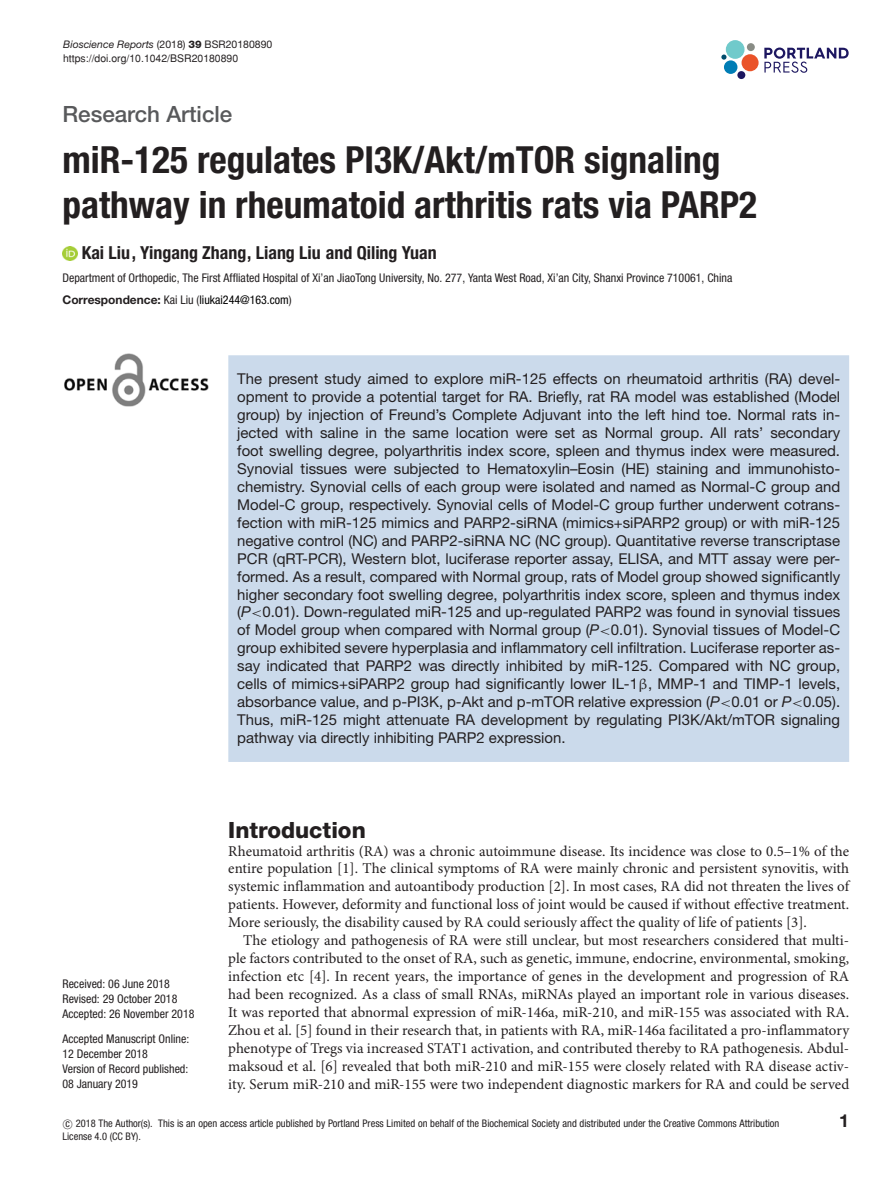
<style>
.page{position:relative;width:893px;height:1183px;background:#fff}
.page>*{position:absolute;margin:0;border:0;box-sizing:border-box;transform-origin:0 0}
.t1{font:700 condensed 37.35px/44.8px "Helvetica Neue LT Std";color:#231f20}
.t2{font:500 22.35px "Helvetica Neue LT Std";color:#58595b}
.t3{font:800 22.35px "Helvetica Neue LT Std";color:#231f20}
.t4{font:700 condensed 18px "Helvetica Neue LT Std";color:#231f20}
.t5{font:700 18px "Helvetica Neue LT Std";color:#231f20}
.t6{font:15px/18px "Helvetica Neue LT Std";color:#231f20;text-align:justify}
.t7{font:15px/18px "Minion Pro";color:#231f20;text-align:justify}
.t8{font:condensed 12px/15px "Helvetica Neue LT Std";color:#231f20}
.t9{font:condensed 10.5px/13.5px "Helvetica Neue LT Std";color:#231f20}
.t10{font:italic 10.5px "Helvetica Neue LT Std";color:#231f20}
.t11{font:10.5px "Helvetica";color:#231f20}
.s1{font-style:normal}
.s2{font-weight:800;font-style:normal}
.s3{font-weight:700;font-stretch:normal}
.s4{color:#000}
.s5{font-style:italic}
.s6{font-family:"RMTMI"}
.s7{font-family:"EURM10"}
.s8{font-family:"CMSY10";font-stretch:normal}
</style>
<div class="page">
<svg style="left:764px;top:48px;width:85px;height:25px"></svg>
<div style="left:726px;top:40px;width:18px;height:19px;background:#70cacb;border-radius:50%"></div>
<div style="left:741px;top:54px;width:18px;height:17px;background:#ea5329;border-radius:50%"></div>
<div style="left:724px;top:60px;width:13px;height:14px;background:#007db5;border-radius:50%"></div>
<div style="left:737px;top:71px;width:8px;height:8px;background:#1d1760;border-radius:50%"></div>
<div style="left:747px;top:43px;width:8px;height:8px;background:#888c85;border-radius:50%"></div>
<svg style="left:721px;top:54px;width:5px;height:6px"></svg>
<img style="left:62px;top:246px;width:16px;height:15px">
<img style="left:64px;top:353px;width:145px;height:53px">
<div style="left:228px;top:355px;width:621px;height:406px;background:#cbdaeb"></div>
<p class="t10" style="left:63px;top:40px;width:211px">Bioscience Reports <span class="s1">(2018)</span> <span class="s2">39</span> <span class="s1">BSR20180890</span></p>
<p class="t11" style="left:63px;top:54px;width:177px">https://doi.org/10.1042/BSR20180890</p>
<h2 class="t2" style="left:62px;top:106px;width:171px">Research Article</h2>
<h1 class="t1" style="left:62px;top:140px;width:696px">miR-125 regulates PI3K/Akt/mTOR signaling pathway in rheumatoid arthritis rats via PARP2</h1>
<p class="t4" style="left:82px;top:246px;width:356px">Kai Liu, Yingang Zhang, Liang Liu and Qiling Yuan</p>
<p class="t8" style="left:62px;top:267px;width:671px;line-height:22.4px">Department of Orthopedic, The First Affliated Hospital of Xi’an JiaoTong University, No. 277, Yanta West Road, Xi’an City, Shanxi Province 710061, China<br><span class="s3">Correspondence:</span> Kai Liu (<span class="s4">liukai244@163.com</span>)</p>
<p class="t6" style="left:237px;top:371px;width:604px">The present study aimed to explore miR-125 effects on rheumatoid arthritis (RA) devel&shy;opment to provide a potential target for RA. Briefly, rat RA model was established (Model group) by injection of Freund’s Complete Adjuvant into the left hind toe. Normal rats in&shy;jected with saline in the same location were set as Normal group. All rats’ secondary foot swelling degree, polyarthritis index score, spleen and thymus index were measured.<br>Synovial tissues were subjected to Hematoxylin–Eosin (HE) staining and immunohisto&shy;chemistry. Synovial cells of each group were isolated and named as Normal-C group and Model-C group, respectively. Synovial cells of Model-C group further underwent cotrans&shy;fection with miR-125 mimics and PARP2-siRNA (mimics+siPARP2 group) or with miR-125 negative control (NC) and PARP2-siRNA NC (NC group). Quantitative reverse transcriptase PCR (qRT-PCR), Western blot, luciferase reporter assay, ELISA, and MTT assay were per&shy;formed. As a result, compared with Normal group, rats of Model group showed significantly higher secondary foot swelling degree, polyarthritis index score, spleen and thymus index (<span class="s5">P</span><span class="s6">&lt;</span>0.01). Down-regulated miR-125 and up-regulated PARP2 was found in synovial tissues of Model group when compared with Normal group (<span class="s5">P</span><span class="s6">&lt;</span>0.01). Synovial tissues of Model-C group exhibited severe hyperplasia and inflammatory cell infiltration. Luciferase reporter as&shy;say indicated that PARP2 was directly inhibited by miR-125. Compared with NC group, cells of mimics+siPARP2 group had significantly lower IL-1<span class="s7">β</span>, MMP-1 and TIMP-1 levels, absorbance value, and p-PI3K, p-Akt and p-mTOR relative expression (<span class="s5">P</span><span class="s6">&lt;</span>0.01 or <span class="s5">P</span><span class="s6">&lt;</span>0.05).<br>Thus, miR-125 might attenuate RA development by regulating PI3K/Akt/mTOR signaling pathway via directly inhibiting PARP2 expression.</p>
<h2 class="t3" style="left:228px;top:821px;width:139px">Introduction</h2>
<p class="t7" style="left:228px;top:842px;width:622px">Rheumatoid arthritis (RA) was a chronic autoimmune disease. Its incidence was close to 0.5–1% of the entire population [1]. The clinical symptoms of RA were mainly chronic and persistent synovitis, with systemic inflammation and autoantibody production [2]. In most cases, RA did not threaten the lives of patients. However, deformity and functional loss of joint would be caused if without effective treatment.<br>More seriously, the disability caused by RA could seriously affect the quality of life of patients [3].</p>
<p class="t7" style="left:228px;top:932px;width:622px;text-indent:15px">The etiology and pathogenesis of RA were still unclear, but most researchers considered that multi&shy;ple factors contributed to the onset of RA, such as genetic, immune, endocrine, environmental, smoking, infection etc [4]. In recent years, the importance of genes in the development and progression of RA had been recognized. As a class of small RNAs, miRNAs played an important role in various diseases.<br>It was reported that abnormal expression of miR-146a, miR-210, and miR-155 was associated with RA.<br>Zhou et al. [5] found in their research that, in patients with RA, miR-146a facilitated a pro-inflammatory phenotype of Tregs via increased STAT1 activation, and contributed thereby to RA pathogenesis. Abdul&shy;maksoud et al. [6] revealed that both miR-210 and miR-155 were closely related with RA disease activ&shy;ity. Serum miR-210 and miR-155 were two independent diagnostic markers for RA and could be served</p>
<p class="t9" style="left:62px;top:1117px;width:718px"><span class="s8">-</span>c 2018 The Author(s). This is an open access article published by Portland Press Limited on behalf of the Biochemical Society and distributed under the Creative Commons Attribution<br>License 4.0 (CC BY).</p>
<p class="t5" style="left:839px;top:1113px;width:11px">1</p>
<p class="t8" style="left:62px;top:976px;width:133px">Received: 06 June 2018<br>Revised: 29 October 2018<br>Accepted: 26 November 2018</p>
<p class="t8" style="left:62px;top:1032px;width:128px">Accepted Manuscript Online:<br>12 December 2018<br>Version of Record published:<br>08 January 2019</p>
</div>
